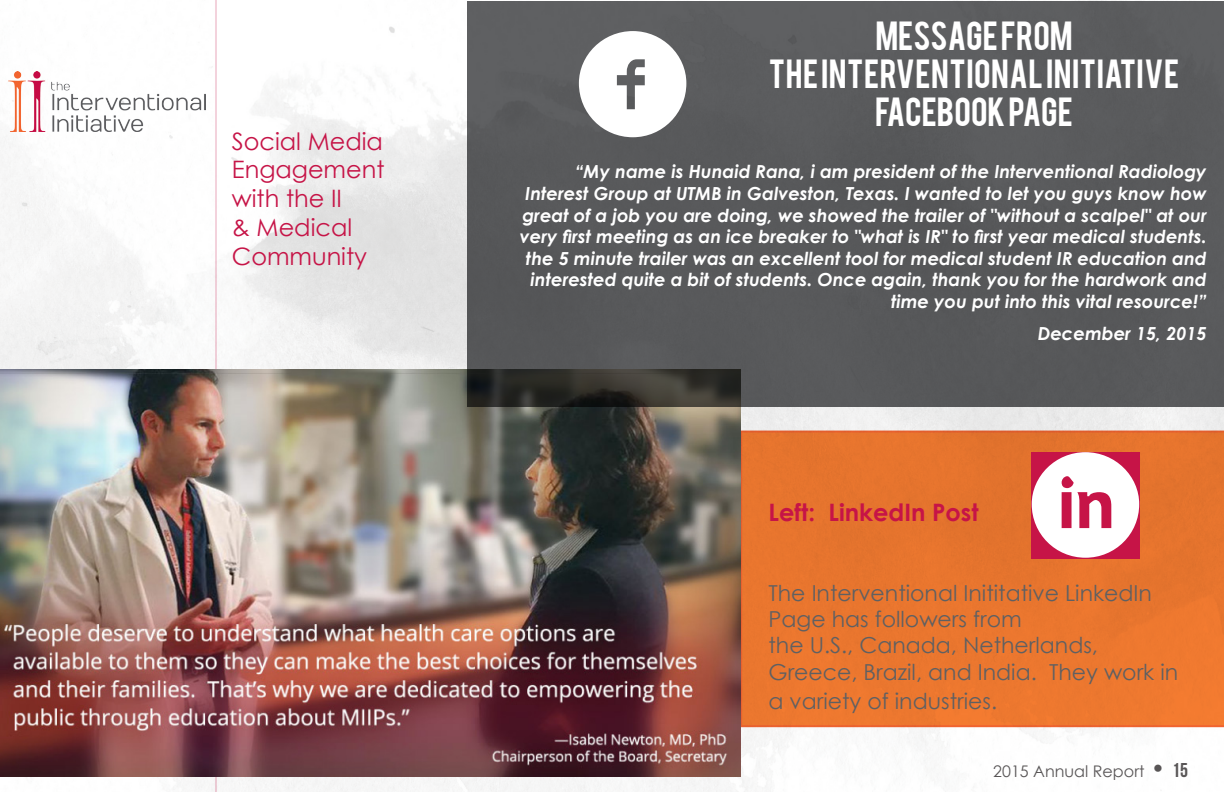
<style>
.page{position:relative;width:1224px;height:792px;background:#fff}
.page>*{position:absolute;margin:0;border:0;box-sizing:border-box;transform-origin:0 0}
.t1{font:32px/38.4px "Bebas";letter-spacing:.015em;color:#fff;text-align:center}
.t2{font:24px/28.8px "Century Gothic";color:#c61447}
.t3{font:700 24px "Century Gothic";color:#c61447}
.t4{font:22px/26.4px "Century Gothic";color:#5f6062}
.t5{font:italic 700 18px/21.6px "Century Gothic";color:#fff;text-align:right}
.t6{font:16px "Century Gothic";color:#231f20}
.s1{font-size:24px}
.s2{font-family:"Bebas Neue";font-size:20px}
</style>
<div class="page">
<img style="left:0;top:0;width:1224px;height:792px">
<div style="left:740px;top:431px;width:484px;height:296px;background:#e8752e"></div>
<img style="left:0;top:370px;width:740px;height:407px">
<svg style="left:1032px;top:452px;width:107px;height:106px"></svg>
<div style="left:467px;top:2px;width:757px;height:405px;background:#58595b"></div>
<svg style="left:579px;top:31px;width:107px;height:106px"></svg>
<img style="left:9px;top:71px;width:196px;height:61px">
<p class="t2" style="left:232px;top:126px;width:154px">Social Media<br>Engagement with the II<br>&amp; Medical<br>Community</p>
<p class="t1" style="left:769px;top:14px;width:412px">MESSAGE FROM<br>THE INTERVENTIONAL INITIATIVE<br>FACEBOOK PAGE</p>
<p class="t5" style="left:520px;top:161px;width:688px">“My name is Hunaid Rana, i am president of the Interventional Radiology Interest Group at UTMB in Galveston, Texas. I wanted to let you guys know how great of a job you are doing, we showed the trailer of "without a scalpel" at our very first meeting as an ice breaker to "what is IR" to first year medical students. the 5 minute trailer was an excellent tool for medical student IR education and interested quite a bit of students. Once again, thank you for the hardwork and time you put into this vital resource!”</p>
<p class="t5" style="left:1038px;top:322px;width:170px">December 15, 2015</p>
<p class="t3" style="left:768px;top:494px;width:212px">Left: LinkedIn Post</p>
<p class="t4" style="left:768px;top:579px;width:385px">The Interventional Inititative LinkedIn<br>Page has followers from</p>
<p class="t4" style="left:768px;top:632px;width:411px">the U.S., Canada, Netherlands,<br>Greece, Brazil, and India. They work in</p>
<p class="t4" style="left:768px;top:687px;width:230px">a variety of industries.</p>
<p class="t6" style="left:993px;top:760px;width:196px">2015 Annual Report <span class="s1">•</span> <span class="s2">15</span></p>
</div>
